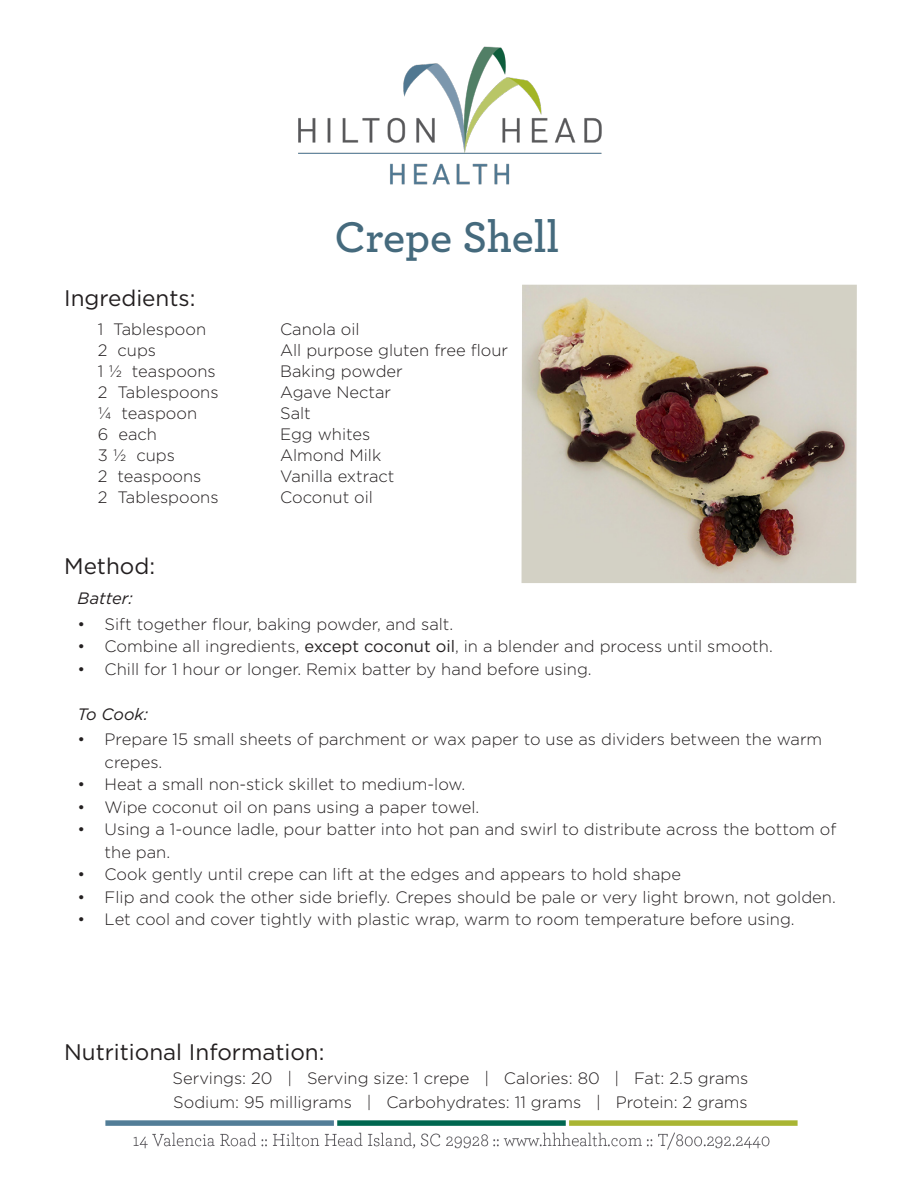
<style>
.page{position:relative;width:918px;height:1188px;background:#fff}
.page>*{position:absolute;margin:0;border:0;box-sizing:border-box;transform-origin:0 0}
.t1{font:600 45px "Archer";letter-spacing:-.005em;color:#456a7d}
.t2{font:22.5px "Gotham";color:#231f20}
.t3{font:300 16.5px/22.5px "Gotham";color:#231f20}
.t4{font:italic 16.5px "Gotham";color:#231f20}
.s1{font-weight:400}
</style>
<div class="page">
<img style="left:105px;top:1120px;width:693px;height:30px">
<img style="left:298px;top:46px;width:304px;height:139px">
<img style="left:522px;top:285px;width:335px;height:298px">
<p class="t1" style="left:335px;top:203px;width:226px">Crepe Shell</p>
<p class="t2" style="left:64px;top:284px;width:133px">Ingredients:</p>
<p class="t3" style="left:98px;top:317px;width:110px">1 Tablespoon</p>
<p class="t3" style="left:280px;top:317px;width:81px">Canola oil</p>
<p class="t3" style="left:98px;top:338px;width:60px">2 cups</p>
<p class="t3" style="left:280px;top:338px;width:229px">All purpose gluten free flour</p>
<p class="t3" style="left:98px;top:359px;width:119px">1 ½ teaspoons</p>
<p class="t3" style="left:280px;top:359px;width:124px">Baking powder</p>
<p class="t3" style="left:98px;top:380px;width:122px">2 Tablespoons</p>
<p class="t3" style="left:280px;top:380px;width:113px">Agave Nectar</p>
<p class="t3" style="left:98px;top:401px;width:101px">¼ teaspoon</p>
<p class="t3" style="left:280px;top:401px;width:32px">Salt</p>
<p class="t3" style="left:98px;top:422px;width:61px">6 each</p>
<p class="t3" style="left:280px;top:422px;width:92px">Egg whites</p>
<p class="t3" style="left:98px;top:443px;width:79px">3 ½ cups</p>
<p class="t3" style="left:280px;top:443px;width:103px">Almond Milk</p>
<p class="t3" style="left:98px;top:464px;width:105px">2 teaspoons</p>
<p class="t3" style="left:280px;top:464px;width:116px">Vanilla extract</p>
<p class="t3" style="left:98px;top:485px;width:122px">2 Tablespoons</p>
<p class="t3" style="left:280px;top:485px;width:94px">Coconut oil</p>
<p class="t2" style="left:64px;top:552px;width:93px">Method:</p>
<p class="t4" style="left:78px;top:588px;width:57px">Batter:</p>
<p class="t3" style="left:78px;top:612px;width:377px">• Sift together flour, baking powder, and salt.</p>
<p class="t3" style="left:78px;top:635px;width:697px">• Combine all ingredients, <span class="s1">except coconut oil</span>, in a blender and process until smooth.</p>
<p class="t3" style="left:78px;top:657px;width:516px">• Chill for 1 hour or longer. Remix batter by hand before using.</p>
<p class="t4" style="left:78px;top:703px;width:72px">To Cook:</p>
<p class="t3" style="left:105px;top:728px;width:719px;text-indent:-27px">• Prepare 15 small sheets of parchment or wax paper to use as dividers between the warm crepes.</p>
<p class="t3" style="left:78px;top:773px;width:389px">• Heat a small non-stick skillet to medium-low.</p>
<p class="t3" style="left:78px;top:795px;width:403px">• Wipe coconut oil on pans using a paper towel.</p>
<p class="t3" style="left:105px;top:818px;width:733px;text-indent:-27px">• Using a 1-ounce ladle, pour batter into hot pan and swirl to distribute across the bottom of the pan.</p>
<p class="t3" style="left:78px;top:863px;width:605px">• Cook gently until crepe can lift at the edges and appears to hold shape</p>
<p class="t3" style="left:78px;top:885px;width:760px">• Flip and cook the other side briefly. Crepes should be pale or very light brown, not golden.</p>
<p class="t3" style="left:78px;top:908px;width:719px">• Let cool and cover tightly with plastic wrap, warm to room temperature before using.</p>
<p class="t2" style="left:64px;top:1038px;width:262px">Nutritional Information:</p>
<p class="t3" style="left:173px;top:1067px;width:577px">Servings: 20 | Serving size: 1 crepe | Calories: 80 | Fat: 2.5 grams</p>
<p class="t3" style="left:173px;top:1091px;width:576px">Sodium: 95 milligrams | Carbohydrates: 11 grams | Protein: 2 grams</p>
</div>
